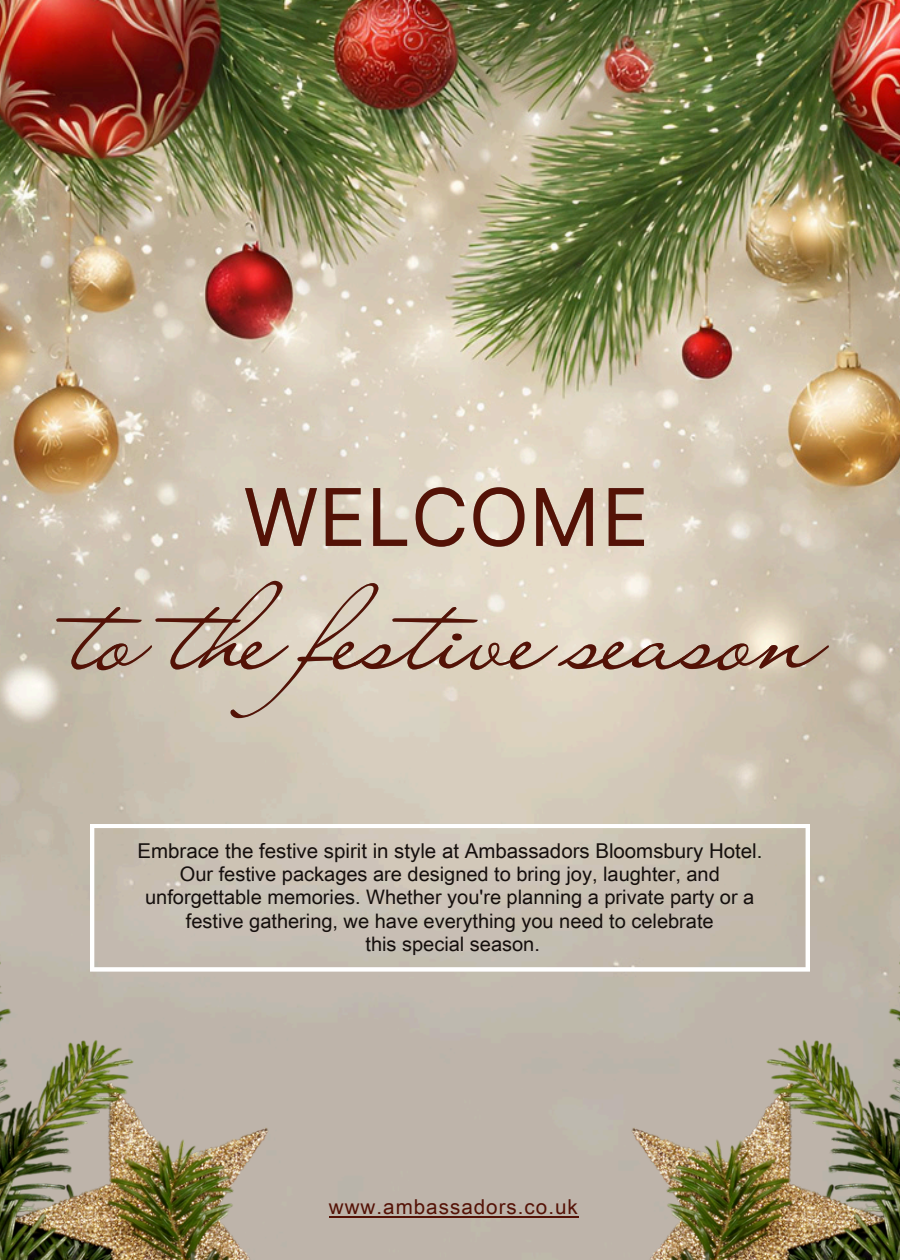
<style>
.page{position:relative;width:900px;height:1260px;background:#fff}
.page>*{position:absolute;margin:0;border:0;box-sizing:border-box;transform-origin:0 0}
.t1{font:120px "Liana";color:#541206}
.t2{font:79.5px "Inter";color:#541206}
.t3{font:20.5px "Arial Unicode MS";color:#150f0d}
.t4{font:20.5px "Arial Unicode MS";letter-spacing:.05em;color:#541206}
.t5{font:20px/23.2px "Arial Unicode MS";color:#150f0d;text-align:center}
</style>
<div class="page">
<img style="left:0;top:0;width:900px;height:1260px">
<img style="left:0;top:742px;width:332px;height:518px">
<img style="left:569px;top:742px;width:331px;height:518px">
<svg style="left:90px;top:824px;width:720px;height:148px;background:#cbc3b7"></svg>
<hr style="left:329px;top:1216px;width:250px;height:2px;background:#541206">
<h2 class="t2" style="left:243px;top:470px;width:407px">WELCOME</h2>
<p class="t1" style="left:76px;top:554px;width:749px">to the festive season</p>
<p class="t3" style="left:138px;top:836px;width:626px">Embrace the festive spirit in style at Ambassadors Bloomsbury Hotel.</p>
<p class="t5" style="left:145px;top:861px;width:611px">Our festive packages are designed to bring joy, laughter, and unforgettable memories. Whether you're planning a private party or a festive gathering, we have everything you need to celebrate</p>
<p class="t5" style="left:366px;top:931px;width:176px">this special season.</p>
<p class="t4" style="left:329px;top:1192px;width:250px">www.ambassadors.co.uk</p>
</div>
